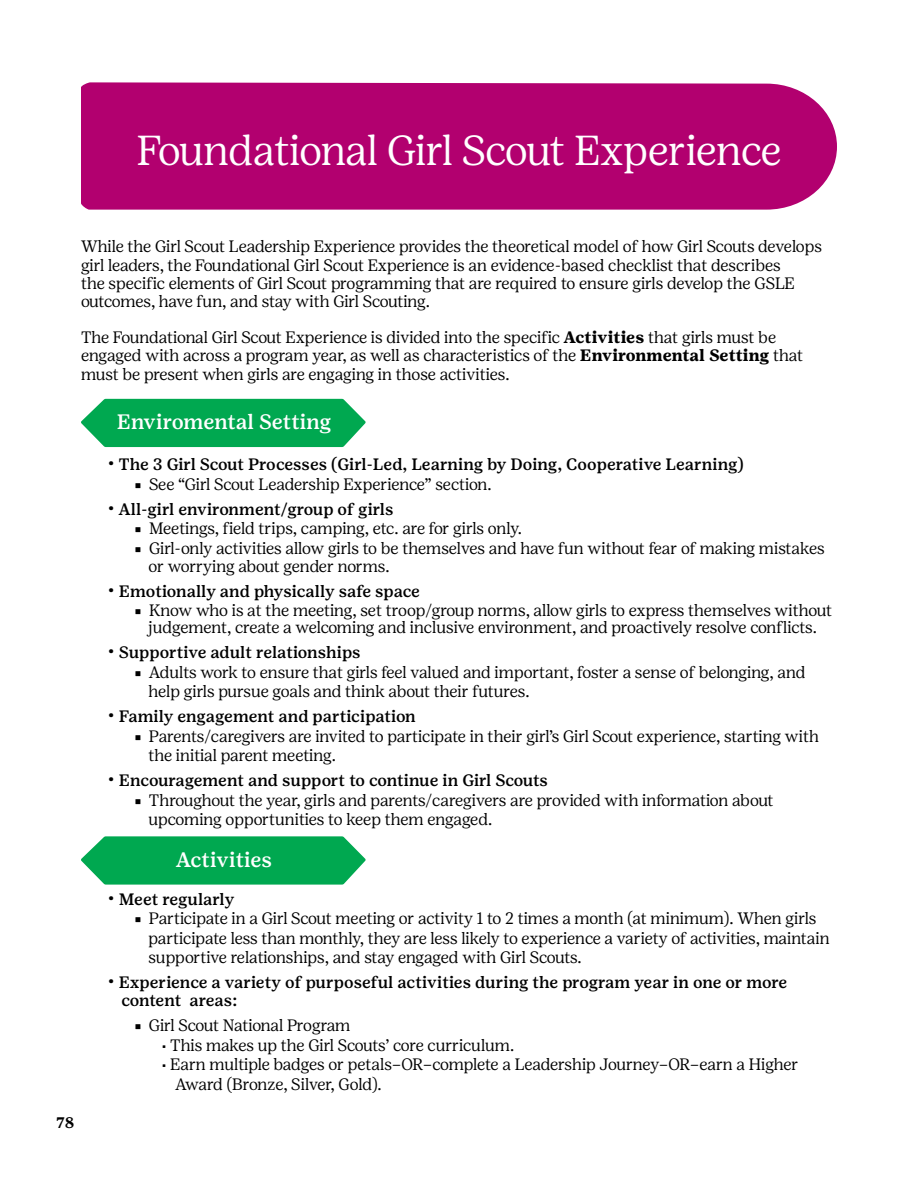
<style>
.page{position:relative;width:918px;height:1188px;background:#fff}
.page>*{position:absolute;margin:0;border:0;box-sizing:border-box;transform-origin:0 0}
.t1{font:300 41.85px "Girl Scout Display";letter-spacing:-.015em;color:#fff}
.t2{font:500 20.85px "Girl Scout Text";letter-spacing:-.005em;color:#fff}
.t3{font:300 16.5px/19.5px "Girl Scout Display";letter-spacing:-.005em;color:#000}
.t4{font:500 16.5px/18px "Girl Scout Text";color:#000}
.t5{font:700 15.3px "Girl Scout Text";color:#000}
.s1{font-family:"Girl Scout Text";font-weight:700}
</style>
<div class="page">
<div style="left:81px;top:82px;width:756px;height:128px;background:#b2006f"></div>
<svg style="left:81px;top:399px;width:285px;height:48px;background:#14ae5d"></svg>
<svg style="left:81px;top:836px;width:285px;height:49px;background:#18b060"></svg>
<h1 class="t1" style="left:137px;top:125px;width:646px">Foundational Girl Scout Experience</h1>
<p class="t3" style="left:81px;top:237px;width:742px;line-height:18.1px">While the Girl Scout Leadership Experience provides the theoretical model of how Girl Scouts develops girl leaders, the Foundational Girl Scout Experience is an evidence-based checklist that describes<br>the specific elements of Girl Scout programming that are required to ensure girls develop the GSLE outcomes, have fun, and stay with Girl Scouting.</p>
<p class="t3" style="left:81px;top:328px;width:724px;line-height:18.1px">The Foundational Girl Scout Experience is divided into the specific <span class="s1">Activities</span> that girls must be engaged with across a program year, as well as characteristics of the <span class="s1">Environmental Setting</span> that must be present when girls are engaging in those activities.</p>
<p class="t2" style="left:117px;top:409px;width:216px">Enviromental Setting</p>
<p class="t4" style="left:108px;top:455px;width:637px">• The 3 Girl Scout Processes (Girl-Led, Learning by Doing, Cooperative Learning)</p>
<p class="t3" style="left:135px;top:474px;width:358px">◾ See “Girl Scout Leadership Experience” section.</p>
<p class="t4" style="left:108px;top:500px;width:287px">• All-girl environment/group of girls</p>
<p class="t3" style="left:135px;top:519px;width:691px">◾ Meetings, field trips, camping, etc. are for girls only.<br>◾ Girl-only activities allow girls to be themselves and have fun without fear of making mistakes</p>
<p class="t3" style="left:148px;top:556px;width:243px">or worrying about gender norms.</p>
<p class="t4" style="left:108px;top:582px;width:314px">• Emotionally and physically safe space</p>
<p class="t3" style="left:135px;top:602px;width:699px;line-height:16.6px;text-align:center">◾ Know who is at the meeting, set troop/group norms, allow girls to express themselves without judgement, create a welcoming and inclusive environment, and proactively resolve conflicts.</p>
<p class="t4" style="left:108px;top:643px;width:254px">• Supportive adult relationships</p>
<p class="t3" style="left:148px;top:662px;width:658px;text-indent:-13px">◾ Adults work to ensure that girls feel valued and important, foster a sense of belonging, and help girls pursue goals and think about their futures.</p>
<p class="t4" style="left:108px;top:707px;width:310px">• Family engagement and participation</p>
<p class="t3" style="left:148px;top:726px;width:672px;text-indent:-13px">◾ Parents/caregivers are invited to participate in their girl’s Girl Scout experience, starting with the initial parent meeting.</p>
<p class="t4" style="left:108px;top:771px;width:441px">• Encouragement and support to continue in Girl Scouts</p>
<p class="t3" style="left:148px;top:790px;width:627px;text-indent:-13px">◾ Throughout the year, girls and parents/caregivers are provided with information about upcoming opportunities to keep them engaged.</p>
<p class="t2" style="left:176px;top:847px;width:98px">Activities</p>
<p class="t5" style="left:56px;top:1113px;width:20px">78</p>
<p class="t4" style="left:108px;top:890px;width:128px">• Meet regularly</p>
<p class="t3" style="left:148px;top:908px;width:683px;text-indent:-13px">◾ Participate in a Girl Scout meeting or activity 1 to 2 times a month (at minimum). When girls participate less than monthly, they are less likely to experience a variety of activities, maintain supportive relationships, and stay engaged with Girl Scouts.</p>
<p class="t4" style="left:121px;top:973px;width:667px;text-indent:-13px">• Experience a variety of purposeful activities during the program year in one or more content areas:</p>
<p class="t3" style="left:135px;top:1016px;width:217px">◾ Girl Scout National Program</p>
<p class="t3" style="left:162px;top:1035px;width:354px">▪ This makes up the Girl Scouts’ core curriculum.</p>
<p class="t3" style="left:175px;top:1055px;width:625px;text-indent:-13px">▪ Earn multiple badges or petals–OR–complete a Leadership Journey–OR–earn a Higher<br>Award (Bronze, Silver, Gold).</p>
</div>
